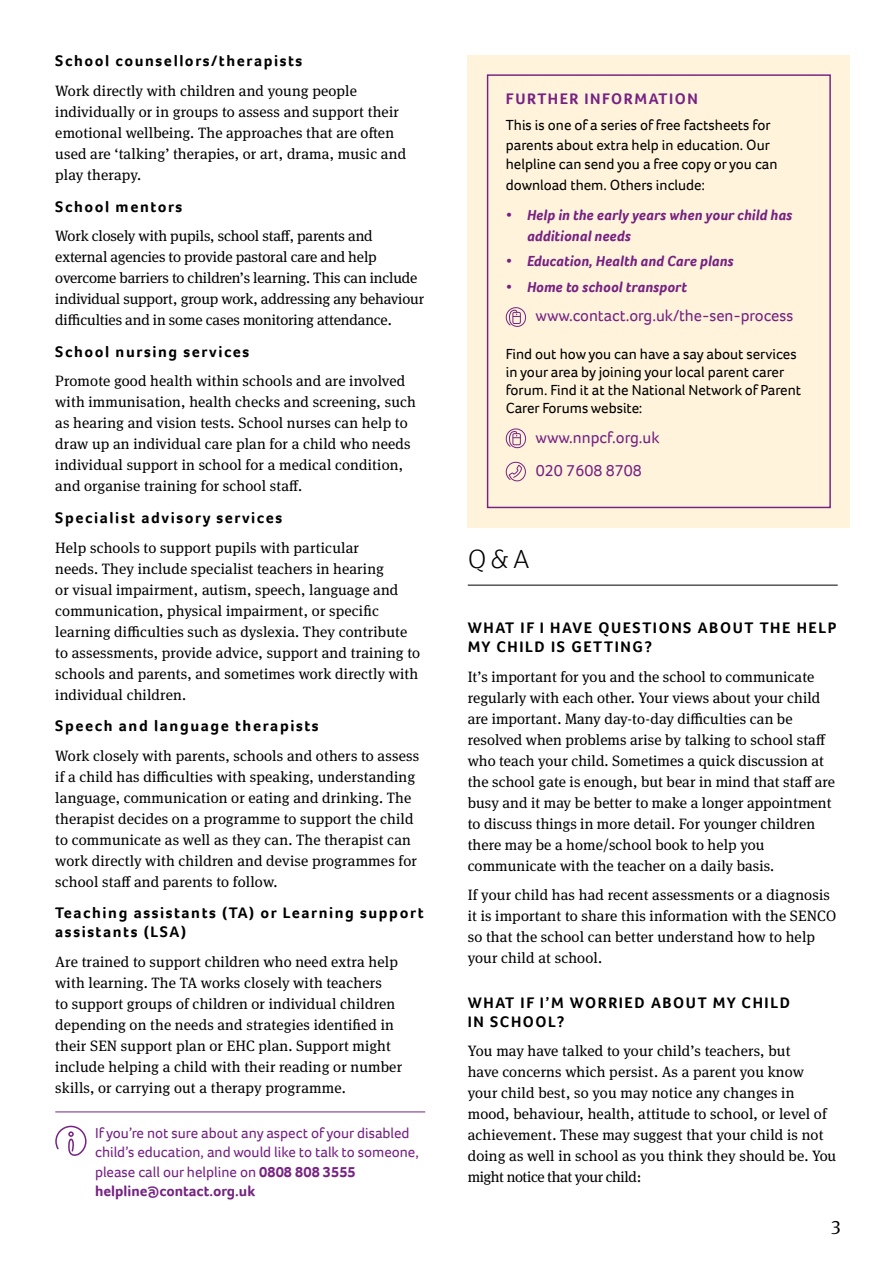
<style>
.page{position:relative;width:893px;height:1263px;background:#fff}
.page>*{position:absolute;margin:0;border:0;box-sizing:border-box;transform-origin:0 0}
.t1{font:300 27px "Foco";color:#000}
.t2{font:19.5px "Meta Serif OT";color:#000}
.t3{font:16.5px/33.8px "Foco";color:#762283}
.t4{font:700 15.75px/18.9px "Foco";letter-spacing:.1em;color:#000}
.t5{font:700 15.75px "Foco";letter-spacing:.1em;color:#762283}
.t6{font:15px/21px "Meta Serif OT";letter-spacing:.01em;color:#000}
.t7{font:15px/18px "Foco";color:#000}
.t8{font:15px/21px "Meta Serif OT";letter-spacing:-.01em;color:#000}
.t9{font:15px/19.5px "Foco";color:#762283}
.t10{font:italic 700 15px/21px "Foco";letter-spacing:.01em;color:#762283}
.s1{font-weight:700}
</style>
<div class="page">
<hr style="left:55px;top:1111px;width:370px;height:1px;background:#762283">
<svg style="left:55px;top:1125px;width:32px;height:31px"></svg>
<hr style="left:468px;top:585px;width:370px;height:1px;background:#000">
<div style="left:468px;top:55px;width:382px;height:472px;background:#fff4db"></div>
<svg style="left:505px;top:307px;width:21px;height:19px"></svg>
<svg style="left:505px;top:428px;width:21px;height:20px"></svg>
<svg style="left:505px;top:461px;width:21px;height:20px"></svg>
<div style="left:487px;top:74px;width:344px;height:434px;border:1px solid #762283"></div>
<p class="t4" style="left:55px;top:52px;width:249px">School counsellors/therapists</p>
<p class="t6" style="left:55px;top:80px;width:352px">Work directly with children and young people individually or in groups to assess and support their emotional wellbeing. The approaches that are often used are ‘talking’ therapies, or art, drama, music and play therapy.</p>
<p class="t4" style="left:55px;top:197px;width:129px">School mentors</p>
<p class="t8" style="left:55px;top:225px;width:370px">Work closely with pupils, school staff, parents and external agencies to provide pastoral care and help overcome barriers to children’s learning. This can include individual support, group work, addressing any behaviour difficulties and in some cases monitoring attendance.</p>
<p class="t4" style="left:55px;top:342px;width:196px">School nursing services</p>
<p class="t6" style="left:55px;top:371px;width:362px">Promote good health within schools and are involved with immunisation, health checks and screening, such as hearing and vision tests. School nurses can help to draw up an individual care plan for a child who needs individual support in school for a medical condition, and organise training for school staff.</p>
<p class="t4" style="left:55px;top:508px;width:228px">Specialist advisory services</p>
<p class="t6" style="left:55px;top:537px;width:366px">Help schools to support pupils with particular<br>needs. They include specialist teachers in hearing<br>or visual impairment, autism, speech, language and communication, physical impairment, or specific learning difficulties such as dyslexia. They contribute to assessments, provide advice, support and training to schools and parents, and sometimes work directly with individual children.</p>
<p class="t4" style="left:55px;top:716px;width:265px">Speech and language therapists</p>
<p class="t6" style="left:55px;top:745px;width:365px">Work closely with parents, schools and others to assess if a child has difficulties with speaking, understanding language, communication or eating and drinking. The therapist decides on a programme to support the child to communicate as well as they can. The therapist can work directly with children and devise programmes for school staff and parents to follow.</p>
<p class="t4" style="left:55px;top:903px;width:370px">Teaching assistants (TA) or Learning support assistants (LSA</p>
<p class="t4" style="left:181px;top:922px;width:7px">)</p>
<p class="t6" style="left:55px;top:951px;width:348px">Are trained to support children who need extra help with learning. The TA works closely with teachers<br>to support groups of children or individual children depending on the needs and strategies identified in their SEN support plan or EHC plan. Support might include helping a child with their reading or number skills, or carrying out a therapy programme.</p>
<p class="t9" style="left:95px;top:1123px;width:325px">If you’re not sure about any aspect of your disabled child’s education, and would like to talk to someone, please call our helpline on <span class="s1">0808 808 3555 helpline@contact.org.uk</span></p>
<p class="t5" style="left:506px;top:89px;width:194px">further information</p>
<p class="t7" style="left:506px;top:116px;width:273px;line-height:19.5px">This is one of a series of free factsheets for parents about extra help in education. Our helpline can send you a free copy or you can</p>
<p class="t7" style="left:506px;top:176px;width:201px">download them. Others include:</p>
<p class="t10" style="left:527px;top:204px;width:267px;text-indent:-21px">• Help in the early years when your child has additional needs</p>
<p class="t10" style="left:506px;top:251px;width:229px">• Education, Health and Care plans</p>
<p class="t10" style="left:506px;top:276px;width:183px">• Home to school transport</p>
<p class="t3" style="left:536px;top:299px;width:259px">www.contact.org.uk/the-sen-process</p>
<p class="t7" style="left:506px;top:345px;width:297px">Find out how you can have a say about services in your area by joining your local parent carer forum. Find it at the National Network of Parent Carer Forums website:</p>
<p class="t3" style="left:536px;top:420px;width:126px">www.nnpcf.org.uk<br>020 7608 8708</p>
<h1 class="t1" style="left:468px;top:541px;width:62px">Q&amp;A</h1>
<p class="t4" style="left:468px;top:618px;width:370px">What if I have questions about the help my child is getting?</p>
<p class="t6" style="left:468px;top:666px;width:369px">It’s important for you and the school to communicate regularly with each other. Your views about your child are important. Many day-to-day difficulties can be resolved when problems arise by talking to school staff who teach your child. Sometimes a quick discussion at the school gate is enough, but bear in mind that staff are busy and it may be better to make a longer appointment to discuss things in more detail. For younger children there may be a home/school book to help you communicate with the teacher on a daily basis.</p>
<p class="t6" style="left:468px;top:885px;width:370px">If your child has had recent assessments or a diagnosis it is important to share this information with the SENCO so that the school can better understand how to help your child at school.</p>
<p class="t4" style="left:468px;top:993px;width:324px">What if I’m worried about my child in school?</p>
<p class="t6" style="left:468px;top:1040px;width:370px">You may have talked to your child’s teachers, but<br>have concerns which persist. As a parent you know your child best, so you may notice any changes in mood, behaviour, health, attitude to school, or level of achievement. These may suggest that your child is not doing as well in school as you think they should be. You might notice that your child:</p>
<h2 class="t2" style="left:831px;top:1212px;width:11px">3</h2>
</div>
